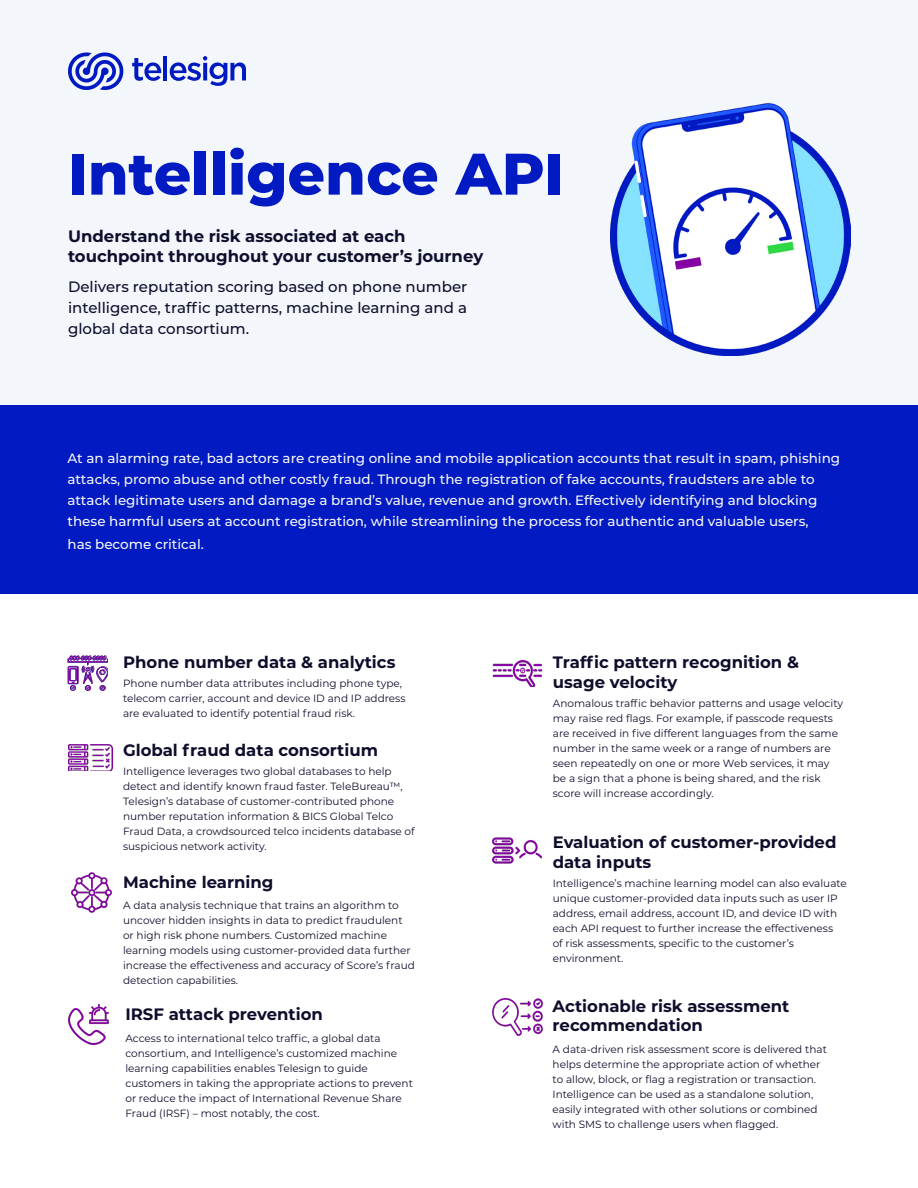
<style>
.page{position:relative;width:918px;height:1188px;background:#fff}
.page>*{position:absolute;margin:0;border:0;box-sizing:border-box;transform-origin:0 0}
.Benefit_Body{font:800 58.5px "Montserrat";color:#011ac2}
.Benefit_Body-2{font:700 16.5px/19.8px "Montserrat";color:#0e0e2c}
.t1{font:500 15px/21px "Montserrat";color:#0e0e2c;text-align:justify}
.Benefit_Body-3{font:500 13.5px/21px "Montserrat";color:#f8f8f8}
.Benefit_Body-4{font:10.5px/15px "Montserrat";color:#0e0e2c}
</style>
<div class="page">
<div style="left:0;top:0;width:918px;height:483px;background:#f3f6fb"></div>
<div style="left:0;top:405px;width:918px;height:189px;background:#011ac2"></div>
<svg style="left:132px;top:58px;width:29px;height:23px"></svg>
<hr style="left:163px;top:56px;width:4px;height:24px;background:#001ac2">
<svg style="left:170px;top:56px;width:76px;height:30px"></svg>
<svg style="left:68px;top:53px;width:55px;height:37px"></svg>
<svg style="left:71px;top:690px;width:34px;height:1px"></svg>
<img style="left:611px;top:104px;width:240px;height:252px">
<img style="left:68px;top:744px;width:44px;height:27px">
<img style="left:68px;top:656px;width:40px;height:34px">
<img style="left:71px;top:872px;width:40px;height:41px">
<img style="left:68px;top:1005px;width:41px;height:40px">
<img style="left:492px;top:838px;width:49px;height:25px">
<img style="left:492px;top:999px;width:51px;height:36px">
<img style="left:492px;top:660px;width:51px;height:27px">
<p class="Benefit_Body" style="left:68px;top:131px;width:498px">Intelligence API</p>
<p class="Benefit_Body-2" style="left:68px;top:225px;width:417px">Understand the risk associated at each touchpoint throughout your customer’s journey</p>
<p class="t1" style="left:68px;top:276px;width:401px">Delivers reputation scoring based on phone number intelligence, traffic patterns, machine learning and a global data consortium.</p>
<p class="Benefit_Body-3" style="left:68px;top:447px;width:774px">At an alarming rate, bad actors are creating online and mobile application accounts that result in spam, phishing attacks, promo abuse and other costly fraud. Through the registration of fake accounts, fraudsters are able to attack legitimate users and damage a brand’s value, revenue and growth. Effectively identifying and blocking these harmful users at account registration, while streamlining the process for authentic and valuable users,</p>
<p class="Benefit_Body-3" style="left:68px;top:533px;width:138px">has become critical.</p>
<p class="Benefit_Body-2" style="left:123px;top:651px;width:274px">Phone number data &amp; analytics</p>
<p class="Benefit_Body-4" style="left:123px;top:676px;width:284px">Phone number data attributes including phone type, telecom carrier, account and device ID and IP address are evaluated to identify potential fraud risk.</p>
<p class="Benefit_Body-2" style="left:123px;top:739px;width:257px">Global fraud data consortium</p>
<p class="Benefit_Body-4" style="left:123px;top:764px;width:293px">Intelligence leverages two global databases to help detect and identify known fraud faster. TeleBureau™, Telesign’s database of customer-contributed phone number reputation information &amp; BICS Global Telco Fraud Data, a crowdsourced telco incidents database of suspicious network activity.</p>
<p class="Benefit_Body-2" style="left:123px;top:871px;width:152px">Machine learning</p>
<p class="Benefit_Body-4" style="left:123px;top:898px;width:293px">A data analysis technique that trains an algorithm to uncover hidden insights in data to predict fraudulent or high risk phone numbers. Customized machine learning models using customer-provided data further increase the effectiveness and accuracy of Score’s fraud detection capabilities.</p>
<p class="Benefit_Body-2" style="left:125px;top:1004px;width:199px">IRSF attack prevention</p>
<p class="Benefit_Body-4" style="left:125px;top:1030px;width:289px">Access to international telco traffic, a global data consortium, and Intelligence’s customized machine learning capabilities enables Telesign to guide customers in taking the appropriate actions to prevent or reduce the impact of International Revenue Share Fraud (IRSF) – most notably, the cost.</p>
<p class="Benefit_Body-2" style="left:553px;top:651px;width:248px">Traffic pattern recognition &amp; usage velocity</p>
<p class="Benefit_Body-4" style="left:553px;top:696px;width:292px">Anomalous traffic behavior patterns and usage velocity may raise red flags. For example, if passcode requests are received in five different languages from the same number in the same week or a range of numbers are seen repeatedly on one or more Web services, it may be a sign that a phone is being shared, and the risk score will increase accordingly.</p>
<p class="Benefit_Body-2" style="left:553px;top:831px;width:285px">Evaluation of customer-provided data inputs</p>
<p class="Benefit_Body-4" style="left:553px;top:876px;width:296px">Intelligence’s machine learning model can also evaluate unique customer-provided data inputs such as user IP address, email address, account ID, and device ID with each API request to further increase the effectiveness<br>of risk assessments, specific to the customer’s environment.</p>
<p class="Benefit_Body-2" style="left:553px;top:995px;width:238px">Actionable risk assessment recommendation</p>
<p class="Benefit_Body-4" style="left:553px;top:1041px;width:276px">A data-driven risk assessment score is delivered that helps determine the appropriate action of whether to allow, block, or flag a registration or transaction.<br>Intelligence can be used as a standalone solution, easily integrated with other solutions or combined with SMS to challenge users when flagged.</p>
</div>
